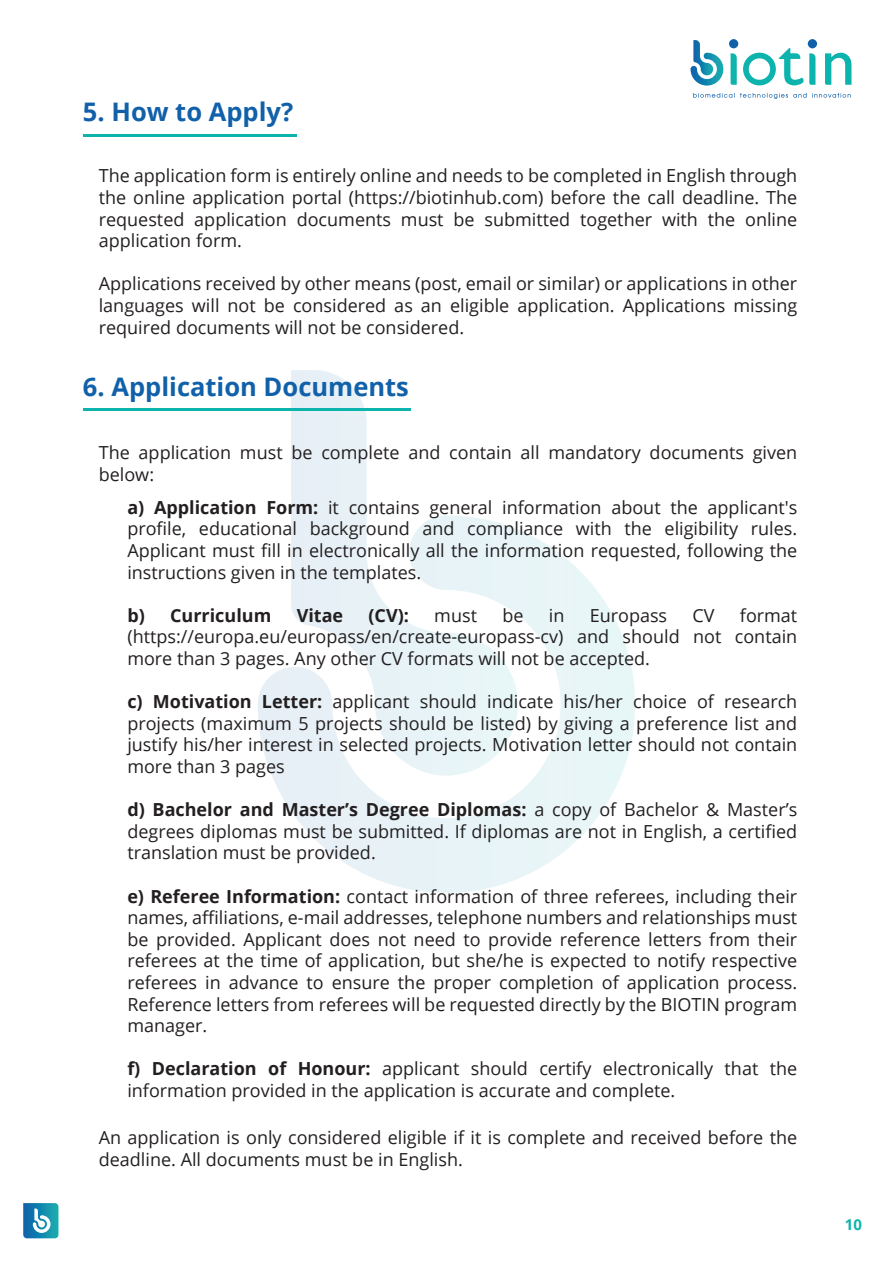
<style>
.page{position:relative;width:893px;height:1263px;background:#fff}
.page>*{position:absolute;margin:0;border:0;box-sizing:border-box;transform-origin:0 0}
.t1{font:700 25.5px "Open Sans";color:#1161aa}
.t2{font:18px/21.6px "Open Sans";color:#231f20;text-align:justify}
.t3{font:700 18px "Open Sans";color:#231f20}
.t4{font:700 15px "Open Sans";color:#0db3ad}
.s1{font-weight:700}
</style>
<div class="page">
<svg style="left:258px;top:530px;width:377px;height:363px"></svg>
<svg style="left:291px;top:370px;width:227px;height:406px"></svg>
<svg style="left:693px;top:93px;width:158px;height:6px"></svg>
<svg style="left:825px;top:52px;width:26px;height:33px"></svg>
<svg style="left:731px;top:53px;width:6px;height:32px"></svg>
<div style="left:729px;top:39px;width:9px;height:9px;background:#1161aa;border-radius:50%"></div>
<div style="left:808px;top:39px;width:9px;height:9px;background:#1161aa;border-radius:50%"></div>
<svg style="left:690px;top:40px;width:33px;height:46px"></svg>
<svg style="left:743px;top:48px;width:72px;height:38px"></svg>
<svg style="left:23px;top:1203px;width:35px;height:35px"></svg>
<hr style="left:83px;top:134px;width:213px;height:2px;background:#0db3ad">
<hr style="left:83px;top:408px;width:328px;height:3px;background:#0db3ad">
<h1 class="t1" style="left:83px;top:94px;width:212px">5. How to Apply?</h1>
<p class="t2" style="left:99px;top:165px;width:700px">The application form is entirely online and needs to be completed in English through the online application portal (https://biotinhub.com) before the call deadline. The requested application documents must be submitted together with the online application form.</p>
<p class="t2" style="left:99px;top:273px;width:700px">Applications received by other means (post, email or similar) or applications in other languages will not be considered as an eligible application. Applications missing required documents will not be considered.</p>
<h1 class="t1" style="left:83px;top:368px;width:327px">6. Application Documents</h1>
<p class="t2" style="left:99px;top:441px;width:700px">The application must be complete and contain all mandatory documents given below:</p>
<p class="t2" style="left:127px;top:496px;width:671px"><span class="s1">a) Application Form:</span> it contains general information about the applicant's profile, educational background and compliance with the eligibility rules.<br>Applicant must fill in electronically all the information requested, following the instructions given in the templates.</p>
<p class="t3" style="left:127px;top:603px;width:145px">b) Curriculum</p>
<p class="t3" style="left:297px;top:603px;width:48px">Vitae</p>
<p class="t3" style="left:368px;top:603px;width:42px">(CV):</p>
<p class="t2" style="left:434px;top:604px;width:44px">must</p>
<p class="t2" style="left:502px;top:604px;width:23px">be</p>
<p class="t2" style="left:549px;top:604px;width:17px">in</p>
<p class="t2" style="left:590px;top:604px;width:79px">Europass</p>
<p class="t2" style="left:692px;top:604px;width:24px">CV</p>
<p class="t2" style="left:127px;top:604px;width:671px;text-indent:612px">format (https://europa.eu/europass/en/create-europass-cv) and should not contain more than 3 pages. Any other CV formats will not be accepted.</p>
<p class="t2" style="left:127px;top:690px;width:671px"><span class="s1">c) Motivation Letter:</span> applicant should indicate his/her choice of research projects (maximum 5 projects should be listed) by giving a preference list and justify his/her interest in selected projects. Motivation letter should not contain more than 3 pages</p>
<p class="t2" style="left:127px;top:798px;width:671px"><span class="s1">d) Bachelor and Master’s Degree Diplomas:</span> a copy of Bachelor &amp; Master’s degrees diplomas must be submitted. If diplomas are not in English, a certified translation must be provided.</p>
<p class="t2" style="left:127px;top:885px;width:671px"><span class="s1">e) Referee Information:</span> contact information of three referees, including their names, affiliations, e-mail addresses, telephone numbers and relationships must be provided. Applicant does not need to provide reference letters from their referees at the time of application, but she/he is expected to notify respective referees in advance to ensure the proper completion of application process.<br>Reference letters from referees will be requested directly by the BIOTIN program manager.</p>
<p class="t2" style="left:127px;top:1058px;width:671px"><span class="s1">f) Declaration of Honour:</span> applicant should certify electronically that the information provided in the application is accurate and complete.</p>
<p class="t2" style="left:99px;top:1126px;width:700px">An application is only considered eligible if it is complete and received before the deadline. All documents must be in English.</p>
<p class="t4" style="left:845px;top:1213px;width:19px">10</p>
</div>
